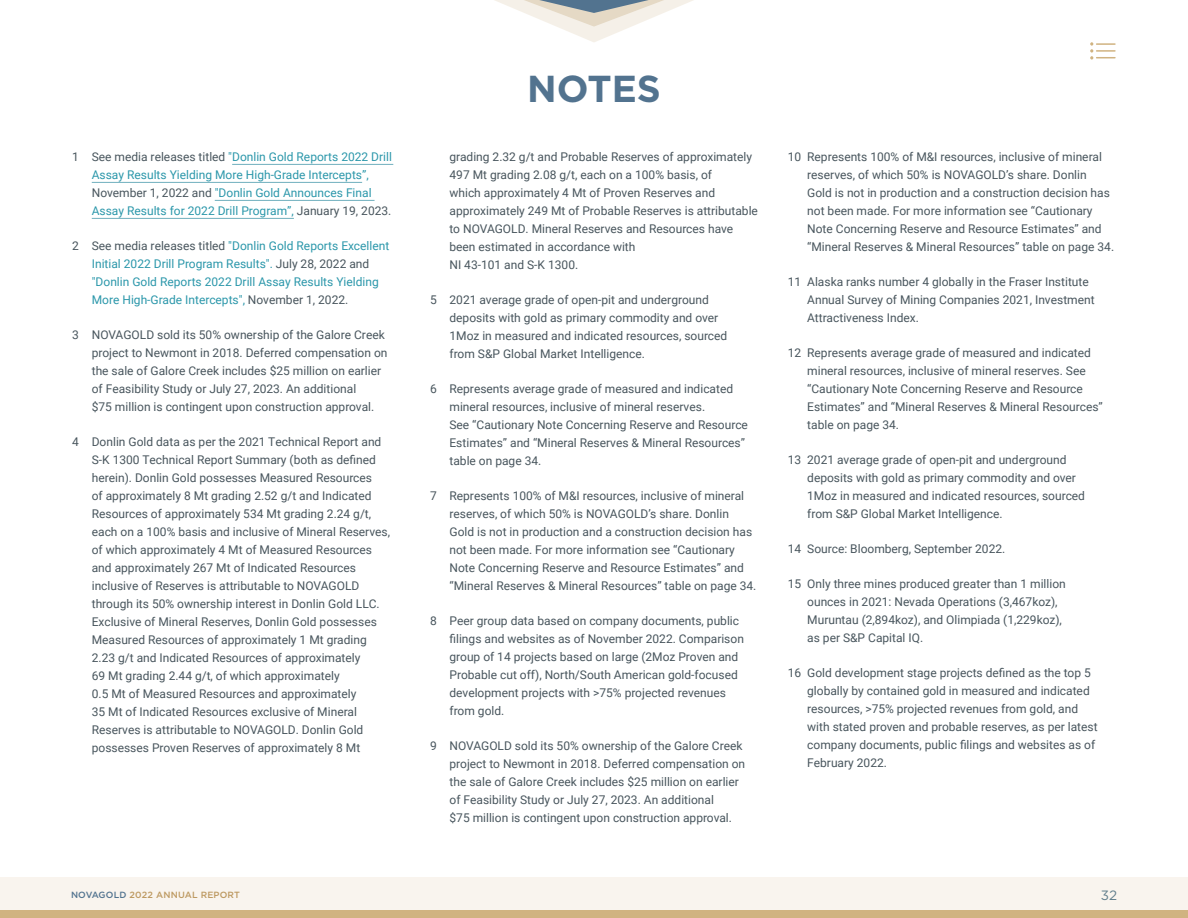
<style>
.page{position:relative;width:1188px;height:918px;background:#fff}
.page>*{position:absolute;margin:0;border:0;box-sizing:border-box;transform-origin:0 0}
.t1{font:700 37.5px "Gotham";color:#52738f}
.t2{font:13.5px "Gotham";color:#617e8c}
.t3{font:12px/18px "Roboto";color:#48555d}
.t4{font:12px/18px "Roboto";color:#2b97aa}
.t5{font:500 9px "Gotham";letter-spacing:.02em;color:#bd9961}
.s1{color:#48555d}
.s2{color:#52738f}
</style>
<div class="page">
<div style="left:0;top:878px;width:1188px;height:40px;background:#f9f4ee"></div>
<div style="left:0;top:910px;width:1188px;height:8px;background:#d0b381"></div>
<svg style="left:495px;top:0;width:198px;height:42px"></svg>
<hr style="left:232px;top:164px;width:161px;height:1px;background:#6fafbe">
<hr style="left:92px;top:182px;width:270px;height:1px;background:#6fafbe">
<hr style="left:215px;top:200px;width:160px;height:1px;background:#6fafbe">
<hr style="left:92px;top:218px;width:202px;height:1px;background:#6fafbe">
<svg style="left:1090px;top:42px;width:25px;height:18px"></svg>
<p class="t4" style="left:92px;top:148px;width:302px;text-indent:-20px"><span class="s1">1 See media releases titled</span> "Donlin Gold Reports 2022 Drill Assay Results Yielding More High-Grade Intercepts”, <span class="s1">November 1, 2022 and</span> "Donlin Gold Announces Final Assay Results for 2022 Drill Program”, <span class="s1">January 19, 2023.</span></p>
<p class="t4" style="left:92px;top:237px;width:299px;text-indent:-19px"><span class="s1">2 See media releases titled</span> "Donlin Gold Reports Excellent Initial 2022 Drill Program Results". <span class="s1">July 28, 2022 and </span>"Donlin Gold Reports 2022 Drill Assay Results Yielding More High-Grade Intercepts", <span class="s1">November 1, 2022.</span></p>
<p class="t3" style="left:92px;top:326px;width:297px;text-indent:-19px">3 NOVAGOLD sold its 50% ownership of the Galore Creek project to Newmont in 2018. Deferred compensation on the sale of Galore Creek includes $25 million on earlier of Feasibility Study or July 27, 2023. An additional<br>$75 million is contingent upon construction approval.</p>
<p class="t3" style="left:92px;top:433px;width:300px;text-indent:-20px">4 Donlin Gold data as per the 2021 Technical Report and S-K 1300 Technical Report Summary (both as defined herein). Donlin Gold possesses Measured Resources<br>of approximately 8 Mt grading 2.52 g/t and Indicated Resources of approximately 534 Mt grading 2.24 g/t, each on a 100% basis and inclusive of Mineral Reserves, of which approximately 4 Mt of Measured Resources and approximately 267 Mt of Indicated Resources inclusive of Reserves is attributable to NOVAGOLD through its 50% ownership interest in Donlin Gold LLC.<br>Exclusive of Mineral Reserves, Donlin Gold possesses Measured Resources of approximately 1 Mt grading 2.23 g/t and Indicated Resources of approximately<br>69 Mt grading 2.44 g/t, of which approximately<br>0.5 Mt of Measured Resources and approximately<br>35 Mt of Indicated Resources exclusive of Mineral Reserves is attributable to NOVAGOLD. Donlin Gold possesses Proven Reserves of approximately 8 Mt</p>
<h1 class="t1" style="left:527px;top:64px;width:135px">NOTES</h1>
<p class="t3" style="left:450px;top:148px;width:310px">grading 2.32 g/t and Probable Reserves of approximately 497 Mt grading 2.08 g/t, each on a 100% basis, of<br>which approximately 4 Mt of Proven Reserves and approximately 249 Mt of Probable Reserves is attributable to NOVAGOLD. Mineral Reserves and Resources have been estimated in accordance with<br>NI 43-101 and S-K 1300.</p>
<p class="t3" style="left:450px;top:291px;width:279px;text-indent:-20px">5 2021 average grade of open-pit and underground deposits with gold as primary commodity and over 1Moz in measured and indicated resources, sourced from S&amp;P Global Market Intelligence.</p>
<p class="t3" style="left:450px;top:380px;width:300px;text-indent:-20px">6 Represents average grade of measured and indicated mineral resources, inclusive of mineral reserves.<br>See “Cautionary Note Concerning Reserve and Resource Estimates” and “Mineral Reserves &amp; Mineral Resources” table on page 34.</p>
<p class="t3" style="left:450px;top:487px;width:308px;text-indent:-20px">7 Represents 100% of M&amp;I resources, inclusive of mineral reserves, of which 50% is NOVAGOLD’s share. Donlin Gold is not in production and a construction decision has not been made. For more information see “Cautionary Note Concerning Reserve and Resource Estimates” and “Mineral Reserves &amp; Mineral Resources” table on page 34.</p>
<p class="t3" style="left:450px;top:612px;width:296px;text-indent:-20px">8 Peer group data based on company documents, public filings and websites as of November 2022. Comparison group of 14 projects based on large (2Moz Proven and Probable cut off), North/South American gold-focused development projects with &gt;75% projected revenues from gold.</p>
<p class="t3" style="left:450px;top:737px;width:297px;text-indent:-20px">9 NOVAGOLD sold its 50% ownership of the Galore Creek project to Newmont in 2018. Deferred compensation on the sale of Galore Creek includes $25 million on earlier of Feasibility Study or July 27, 2023. An additional<br>$75 million is contingent upon construction approval.</p>
<p class="t3" style="left:807px;top:148px;width:308px;text-indent:-20px">10 Represents 100% of M&amp;I resources, inclusive of mineral reserves, of which 50% is NOVAGOLD’s share. Donlin Gold is not in production and a construction decision has not been made. For more information see “Cautionary Note Concerning Reserve and Resource Estimates” and “Mineral Reserves &amp; Mineral Resources” table on page 34.</p>
<p class="t3" style="left:807px;top:273px;width:289px;text-indent:-20px">11 Alaska ranks number 4 globally in the Fraser Institute<br>Annual Survey of Mining Companies 2021, Investment<br>Attractiveness Index.</p>
<p class="t3" style="left:807px;top:344px;width:297px;text-indent:-20px">12 Represents average grade of measured and indicated mineral resources, inclusive of mineral reserves. See “Cautionary Note Concerning Reserve and Resource Estimates” and “Mineral Reserves &amp; Mineral Resources” table on page 34.</p>
<p class="t3" style="left:807px;top:451px;width:279px;text-indent:-20px">13 2021 average grade of open-pit and underground deposits with gold as primary commodity and over 1Moz in measured and indicated resources, sourced from S&amp;P Global Market Intelligence.</p>
<p class="t3" style="left:788px;top:540px;width:219px">14 Source: Bloomberg, September 2022.</p>
<p class="t3" style="left:807px;top:575px;width:260px;text-indent:-19px">15 Only three mines produced greater than 1 million ounces in 2021: Nevada Operations (3,467koz), Muruntau (2,894koz), and Olimpiada (1,229koz), as per S&amp;P Capital IQ.</p>
<p class="t3" style="left:807px;top:664px;width:292px;text-indent:-20px">16 Gold development stage projects defined as the top 5 globally by contained gold in measured and indicated resources, &gt;75% projected revenues from gold, and with stated proven and probable reserves, as per latest company documents, public filings and websites as of February 2022.</p>
<p class="t5" style="left:71px;top:889px;width:171px"><span class="s2">NOVAGOLD</span> 2022 ANNUAL REPORT</p>
<p class="t2" style="left:1101px;top:886px;width:18px">32</p>
</div>
